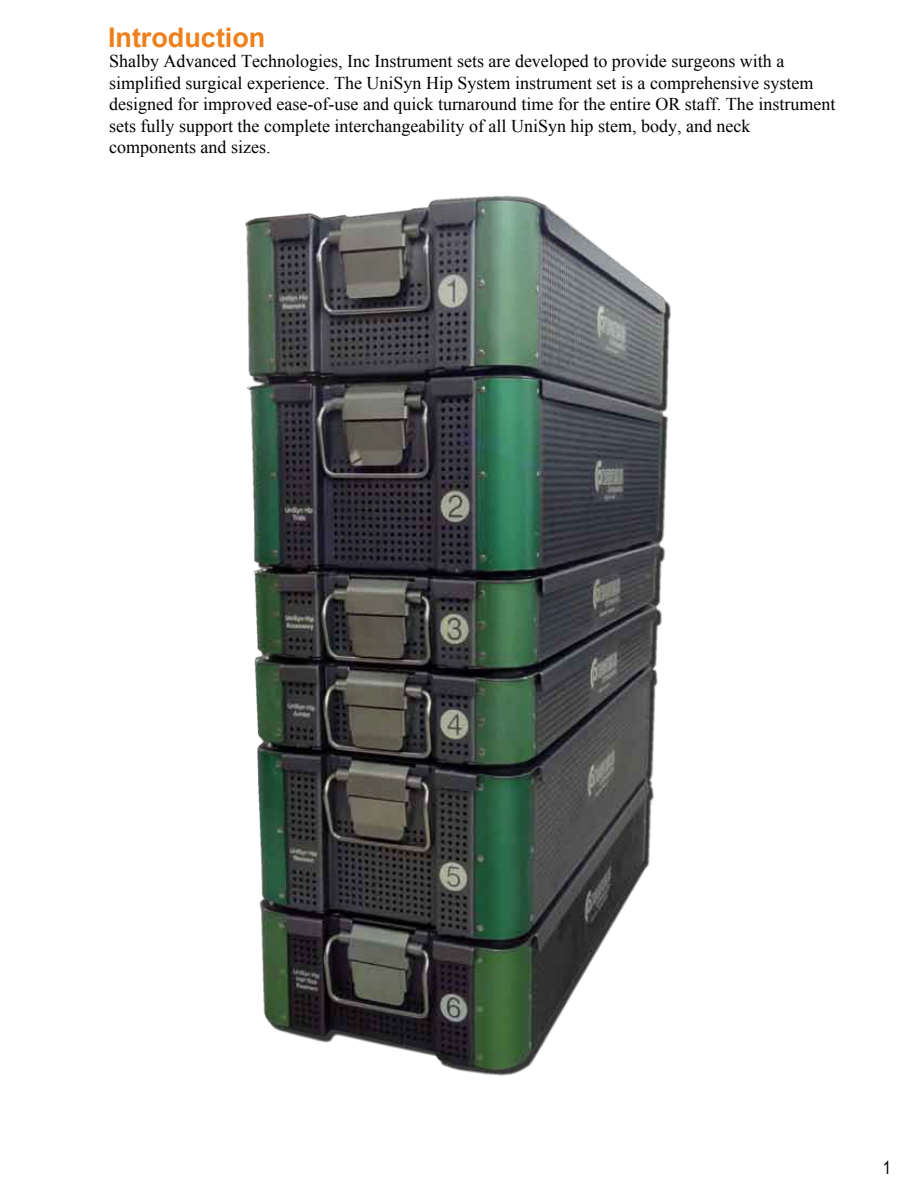
<style>
.page{position:relative;width:918px;height:1188px;background:#fff}
.page>*{position:absolute;margin:0;border:0;box-sizing:border-box;transform-origin:0 0}
.t1{font:700 27px "Arial";color:#ef7f1a}
.t2{font:18px/21.6px "Times New Roman";color:#000}
.t3{font:18px "Arial Narrow";color:#000}
</style>
<div class="page">
<img style="left:245px;top:195px;width:426px;height:881px">
<h1 class="t1" style="left:108px;top:19px;width:159px">Introduction</h1>
<p class="t2" style="left:109px;top:50px;width:728px">Shalby Advanced Technologies, Inc Instrument sets are developed to provide surgeons with a simplified surgical experience. The UniSyn Hip System instrument set is a comprehensive system designed for improved ease-of-use and quick turnaround time for the entire OR staff. The instrument sets fully support the complete interchangeability of all UniSyn hip stem, body, and neck components and sizes.</p>
<p class="t3" style="left:883px;top:1155px;width:10px">1</p>
</div>
